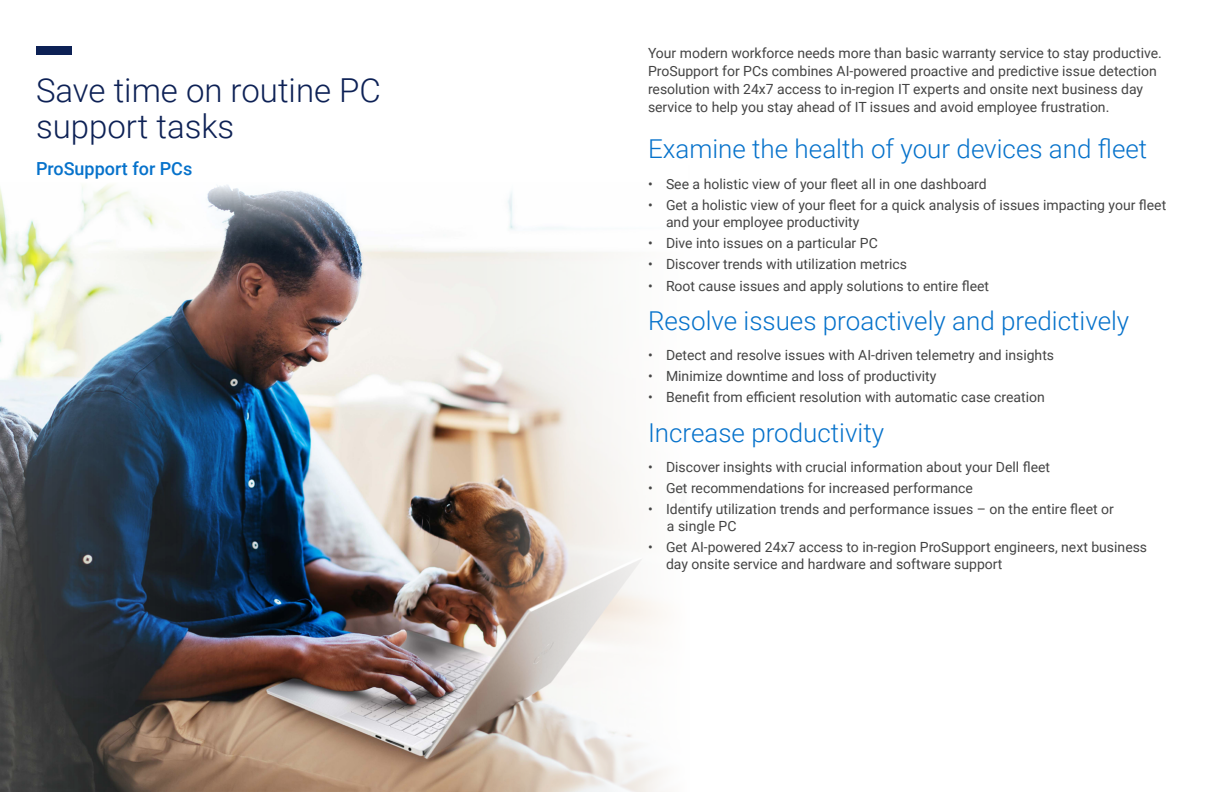
<style>
.page{position:relative;width:1224px;height:792px;background:#fff}
.page>*{position:absolute;margin:0;border:0;box-sizing:border-box;transform-origin:0 0}
.t1{font:300 33px/36px "Roboto";color:#0d2155}
.t2{font:300 26px "Roboto";color:#0672cb}
.t3{font:500 18px "Roboto";color:#0672cb}
.t4{font:14px/16.8px "Roboto";color:#444}
</style>
<div class="page">
<img style="left:275px;top:247px;width:203px;height:545px">
<img style="left:0;top:247px;width:275px;height:545px">
<svg style="left:0;top:185px;width:395px;height:62px"></svg>
<svg style="left:478px;top:192px;width:185px;height:600px"></svg>
<div style="left:36px;top:46px;width:36px;height:9px;background:#0d2155"></div>
<h1 class="t1" style="left:36px;top:71px;width:346px">Save time on routine PC support tasks</h1>
<p class="t3" style="left:36px;top:156px;width:158px">ProSupport for PCs</p>
<p class="t4" style="left:648px;top:44px;width:515px;line-height:18px">Your modern workforce needs more than basic warranty service to stay productive.<br>ProSupport for PCs combines AI-powered proactive and predictive issue detection resolution with 24x7 access to in-region IT experts and onsite next business day service to help you stay ahead of IT issues and avoid employee frustration.</p>
<h2 class="t2" style="left:648px;top:131px;width:501px">Examine the health of your devices and fleet</h2>
<p class="t4" style="left:648px;top:175px;width:340px">• See a holistic view of your fleet all in one dashboard</p>
<p class="t4" style="left:666px;top:196px;width:502px;text-indent:-18px">• Get a holistic view of your fleet for a quick analysis of issues impacting your fleet and your employee productivity</p>
<p class="t4" style="left:648px;top:234px;width:231px">• Dive into issues on a particular PC</p>
<p class="t4" style="left:648px;top:255px;width:261px">• Discover trends with utilization metrics</p>
<p class="t4" style="left:648px;top:277px;width:343px">• Root cause issues and apply solutions to entire fleet</p>
<h2 class="t2" style="left:648px;top:302px;width:483px">Resolve issues proactively and predictively</h2>
<p class="t4" style="left:648px;top:346px;width:408px">• Detect and resolve issues with AI-driven telemetry and insights</p>
<p class="t4" style="left:648px;top:367px;width:290px">• Minimize downtime and loss of productivity</p>
<p class="t4" style="left:648px;top:389px;width:398px">• Benefit from efficient resolution with automatic case creation</p>
<h2 class="t2" style="left:648px;top:414px;width:238px">Increase productivity</h2>
<p class="t4" style="left:648px;top:458px;width:404px">• Discover insights with crucial information about your Dell fleet</p>
<p class="t4" style="left:648px;top:479px;width:327px">• Get recommendations for increased performance</p>
<p class="t4" style="left:667px;top:500px;width:448px;text-indent:-19px">• Identify utilization trends and performance issues – on the entire fleet or a single PC</p>
<p class="t4" style="left:666px;top:539px;width:483px;text-indent:-18px">• Get AI-powered 24x7 access to in-region ProSupport engineers, next business day onsite service and hardware and software support</p>
</div>
